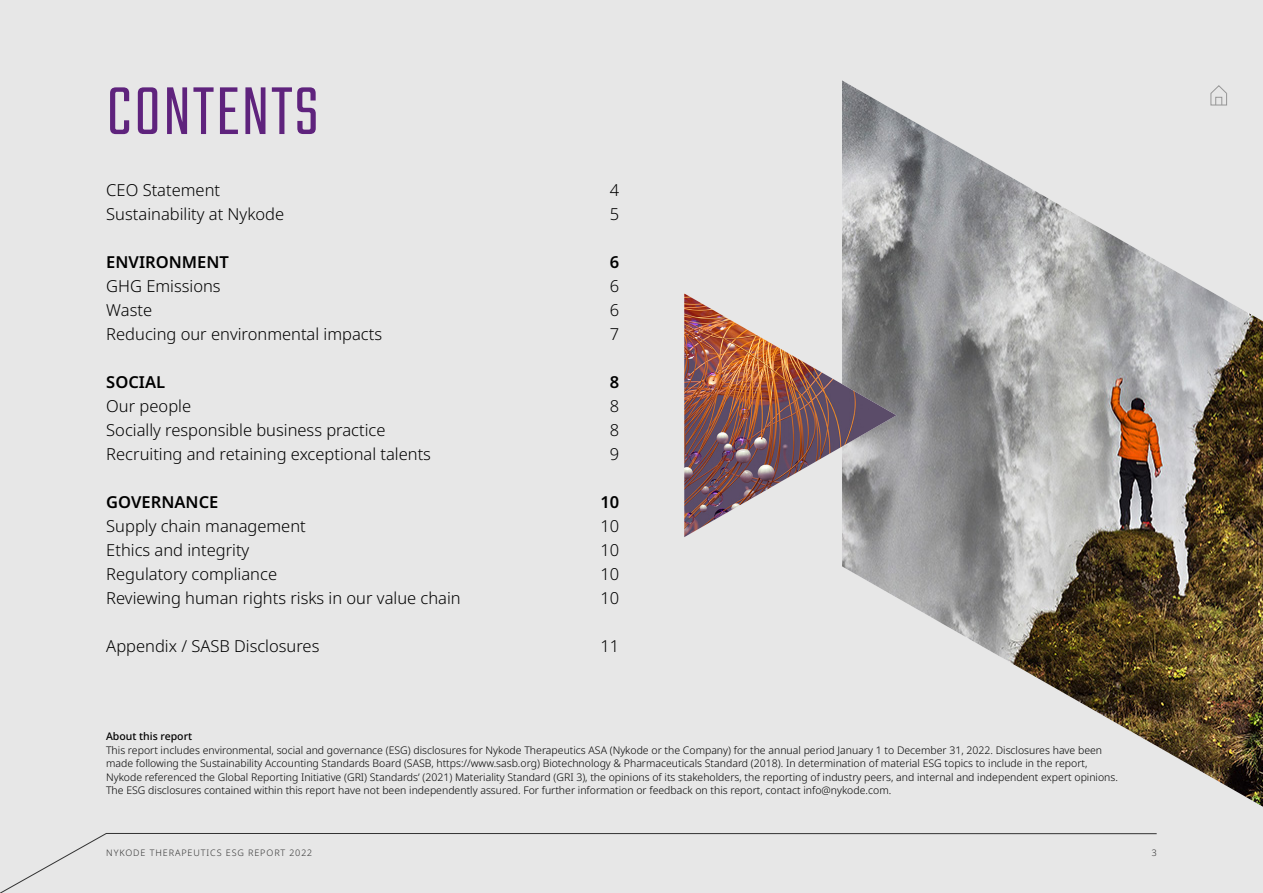
<style>
.page{position:relative;width:1263px;height:893px;background:#e7e7e7}
.page>*{position:absolute;margin:0;border:0;box-sizing:border-box;transform-origin:0 0}
.Heading1{font:300 75px "Teko";letter-spacing:.025em;color:#5f237d}
.DR_Bodytext_8-5{font:300 16.5px "Noto Sans";color:#000}
.DR_Bodytext_8-5-2{font:600 16.5px "Noto Sans";color:#000}
.DR_Notetekst{font:300 10.5px/13.5px "Noto Sans";color:#000}
.DR_Notetekst-2{font:500 10.5px "Noto Sans";color:#000}
.t1{font:300 9px "Noto Sans";letter-spacing:.1em;color:#323232}
</style>
<div class="page">
<img style="left:842px;top:80px;width:421px;height:727px">
<img style="left:684px;top:293px;width:212px;height:244px">
<div style="left:1215px;top:97px;width:7px;height:8px;border:1px solid #969696"></div>
<div style="left:1210px;top:93px;width:17px;height:12px;border:1px solid #969696"></div>
<svg style="left:1209px;top:85px;width:19px;height:10px"></svg>
<svg style="left:0;top:833px;width:1157px;height:60px"></svg>
<p class="Heading1" style="left:106px;top:72px;width:214px">CONTENTS</p>
<p class="DR_Bodytext_8-5" style="left:106px;top:179px;width:115px">CEO Statement</p>
<p class="DR_Bodytext_8-5" style="left:610px;top:179px;width:11px">4</p>
<p class="DR_Bodytext_8-5" style="left:106px;top:203px;width:179px">Sustainability at Nykode</p>
<p class="DR_Bodytext_8-5" style="left:610px;top:203px;width:11px">5</p>
<p class="DR_Bodytext_8-5-2" style="left:106px;top:251px;width:124px">ENVIRONMENT</p>
<p class="DR_Bodytext_8-5-2" style="left:610px;top:251px;width:11px">6</p>
<p class="DR_Bodytext_8-5" style="left:106px;top:275px;width:116px">GHG Emissions</p>
<p class="DR_Bodytext_8-5" style="left:610px;top:275px;width:11px">6</p>
<p class="DR_Bodytext_8-5" style="left:106px;top:299px;width:47px">Waste</p>
<p class="DR_Bodytext_8-5" style="left:610px;top:299px;width:11px">6</p>
<p class="DR_Bodytext_8-5" style="left:106px;top:323px;width:277px">Reducing our environmental impacts</p>
<p class="DR_Bodytext_8-5" style="left:610px;top:323px;width:11px">7</p>
<p class="DR_Bodytext_8-5-2" style="left:106px;top:371px;width:60px">SOCIAL</p>
<p class="DR_Bodytext_8-5-2" style="left:610px;top:371px;width:11px">8</p>
<p class="DR_Bodytext_8-5" style="left:106px;top:395px;width:86px">Our people</p>
<p class="DR_Bodytext_8-5" style="left:610px;top:395px;width:11px">8</p>
<p class="DR_Bodytext_8-5" style="left:106px;top:419px;width:281px">Socially responsible business practice</p>
<p class="DR_Bodytext_8-5" style="left:610px;top:419px;width:11px">8</p>
<p class="DR_Bodytext_8-5" style="left:106px;top:443px;width:326px">Recruiting and retaining exceptional talents</p>
<p class="DR_Bodytext_8-5" style="left:610px;top:443px;width:11px">9</p>
<p class="DR_Bodytext_8-5-2" style="left:106px;top:491px;width:114px">GOVERNANCE</p>
<p class="DR_Bodytext_8-5-2" style="left:600px;top:491px;width:20px">10</p>
<p class="DR_Bodytext_8-5" style="left:106px;top:515px;width:201px">Supply chain management</p>
<p class="DR_Bodytext_8-5" style="left:600px;top:515px;width:20px">10</p>
<p class="DR_Bodytext_8-5" style="left:106px;top:539px;width:145px">Ethics and integrity</p>
<p class="DR_Bodytext_8-5" style="left:600px;top:539px;width:20px">10</p>
<p class="DR_Bodytext_8-5" style="left:106px;top:563px;width:172px">Regulatory compliance</p>
<p class="DR_Bodytext_8-5" style="left:600px;top:563px;width:20px">10</p>
<p class="DR_Bodytext_8-5" style="left:106px;top:587px;width:356px">Reviewing human rights risks in our value chain</p>
<p class="DR_Bodytext_8-5" style="left:600px;top:587px;width:20px">10</p>
<p class="DR_Bodytext_8-5" style="left:106px;top:635px;width:215px">Appendix / SASB Disclosures</p>
<p class="DR_Bodytext_8-5" style="left:600px;top:635px;width:20px">11</p>
<p class="DR_Notetekst-2" style="left:106px;top:729px;width:88px">About this report</p>
<p class="DR_Notetekst" style="left:106px;top:744px;width:1013px">This report includes environmental, social and governance (ESG) disclosures for Nykode Therapeutics ASA (Nykode or the Company) for the annual period January 1 to December 31, 2022. Disclosures have been made following the Sustainability Accounting Standards Board (SASB, https://www.sasb.org) Biotechnology &amp; Pharmaceuticals Standard (2018). In determination of material ESG topics to include in the report, Nykode referenced the Global Reporting Initiative (GRI) Standards’ (2021) Materiality Standard (GRI 3), the opinions of its stakeholders, the reporting of industry peers, and internal and independent expert opinions.<br>The ESG disclosures contained within this report have not been independently assured. For further information or feedback on this report, contact info@nykode.com.</p>
<p class="t1" style="left:106px;top:846px;width:207px">NYKODE THERAPEUTICS ESG REPORT 2022</p>
<p class="t1" style="left:1152px;top:846px;width:6px">3</p>
</div>
